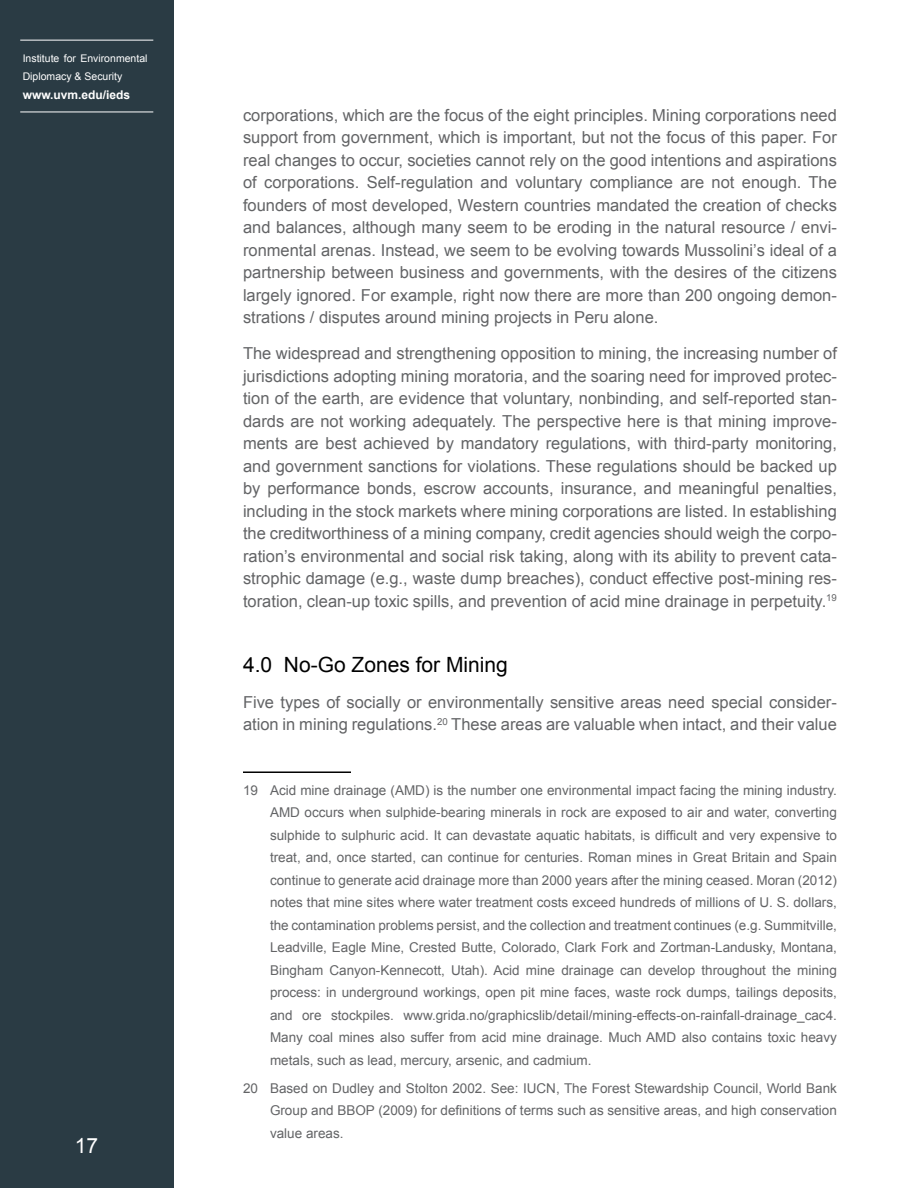
<style>
.page{position:relative;width:918px;height:1188px;background:#fff}
.page>*{position:absolute;margin:0;border:0;box-sizing:border-box;transform-origin:0 0}
.t1{font:21px "Arial";color:#000}
.t2{font:21px "Arial";color:#fff}
.t3{font:16.5px/22.5px "Arial";color:#636466;text-align:justify}
.t4{font:13.5px/22.5px "Arial";color:#636466;text-align:justify}
.t5{font:700 12px "Arial";color:#fff}
.t6{font:10.5px/18px "Arial";color:#fff}
</style>
<div class="page">
<div style="left:0;top:0;width:174px;height:1188px;background:#2a3b44"></div>
<hr style="left:20px;top:40px;width:133px;height:1px;background:#fff">
<hr style="left:20px;top:112px;width:133px;height:1px;background:#fff">
<hr style="left:243px;top:771px;width:108px;height:2px;background:#000">
<p class="t6" style="left:23px;top:49px;width:126px">Institute for Environmental<br>Diplomacy &amp; Security</p>
<p class="t5" style="left:23px;top:87px;width:109px">www.uvm.edu/ieds</p>
<p class="t2" style="left:75px;top:1132px;width:25px">17</p>
<p class="t3" style="left:243px;top:104px;width:596px">corporations, which are the focus of the eight principles. Mining corporations need support from government, which is important, but not the focus of this paper. For real changes to occur, societies cannot rely on the good intentions and aspirations of corporations. Self-regulation and voluntary compliance are not enough. The founders of most developed, Western countries mandated the creation of checks and balances, although many seem to be eroding in the natural resource / envi&shy;ronmental arenas. Instead, we seem to be evolving towards Mussolini’s ideal of a partnership between business and governments, with the desires of the citizens largely ignored. For example, right now there are more than 200 ongoing demon&shy;strations / disputes around mining projects in Peru alone.</p>
<p class="t3" style="left:243px;top:343px;width:596px">The widespread and strengthening opposition to mining, the increasing number of jurisdictions adopting mining moratoria, and the soaring need for improved protec&shy;tion of the earth, are evidence that voluntary, nonbinding, and self-reported stan&shy;dards are not working adequately. The perspective here is that mining improve&shy;ments are best achieved by mandatory regulations, with third-party monitoring, and government sanctions for violations. These regulations should be backed up by performance bonds, escrow accounts, insurance, and meaningful penalties, including in the stock markets where mining corporations are listed. In establishing the creditworthiness of a mining company, credit agencies should weigh the corpo&shy;ration’s environmental and social risk taking, along with its ability to prevent cata&shy;strophic damage (e.g., waste dump breaches), conduct effective post-mining res&shy;toration, clean-up toxic spills, and prevention of acid mine drainage in perpetuity.<sup>19</sup></p>
<p class="t1" style="left:243px;top:651px;width:266px">4.0 No-Go Zones for Mining</p>
<p class="t3" style="left:243px;top:691px;width:596px">Five types of socially or environmentally sensitive areas need special consider&shy;ation in mining regulations.<sup>20</sup> These areas are valuable when intact, and their value</p>
<p class="t4" style="left:270px;top:779px;width:568px;text-indent:-27px">19 Acid mine drainage (AMD) is the number one environmental impact facing the mining industry.<br>AMD occurs when sulphide-bearing minerals in rock are exposed to air and water, converting sulphide to sulphuric acid. It can devastate aquatic habitats, is difficult and very expensive to treat, and, once started, can continue for centuries. Roman mines in Great Britain and Spain continue to generate acid drainage more than 2000 years after the mining ceased. Moran (2012) notes that mine sites where water treatment costs exceed hundreds of millions of U. S. dollars, the contamination problems persist, and the collection and treatment continues (e.g. Summitville, Leadville, Eagle Mine, Crested Butte, Colorado, Clark Fork and Zortman-Landusky, Montana, Bingham Canyon-Kennecott, Utah). Acid mine drainage can develop throughout the mining process: in underground workings, open pit mine faces, waste rock dumps, tailings deposits, and ore stockpiles. www.grida.no/graphicslib/detail/mining-effects-on-rainfall-drainage_cac4.<br>Many coal mines also suffer from acid mine drainage. Much AMD also contains toxic heavy metals, such as lead, mercury, arsenic, and cadmium.</p>
<p class="t4" style="left:270px;top:1077px;width:568px;text-indent:-27px">20 Based on Dudley and Stolton 2002. See: IUCN, The Forest Stewardship Council, World Bank Group and BBOP (2009) for definitions of terms such as sensitive areas, and high conservation value areas.</p>
</div>
